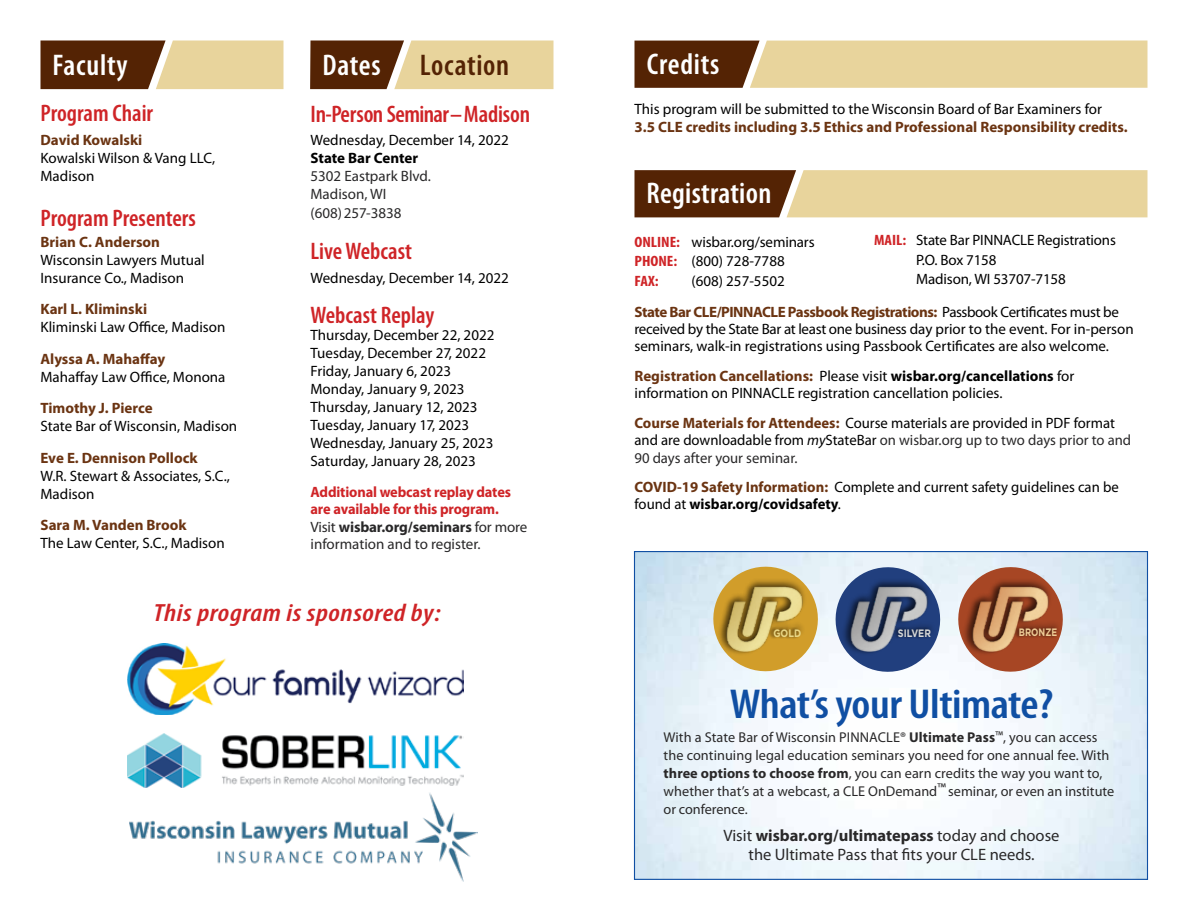
<style>
.page{position:relative;width:1188px;height:918px;background:#fff}
.page>*{position:absolute;margin:0;border:0;box-sizing:border-box;transform-origin:0 0}
.t1{font:600 condensed 42px "Myriad Pro";letter-spacing:-.01em;color:#104fa3;scale:1.1 1}
.t2{font:600 condensed 30px "Myriad Pro";letter-spacing:.015em;color:#fff}
.t3{font:600 condensed 30px "Myriad Pro";letter-spacing:.025em;color:#542304}
.t4{font:italic 600 condensed 24.9px "Myriad Pro";letter-spacing:.02em;color:#cf2427;scale:1.16 1}
.t5{font:600 condensed 24px "Myriad Pro";color:#cf2427}
.t6{font:16.5px/19.5px "Myriad Pro";color:#292829;text-align:center}
.t7{font:15px/18px "Myriad Pro";color:#000}
.t8{font:700 15px "Myriad Pro";color:#6b3412}
.t9{font:700 15px/17.4px "Myriad Pro";letter-spacing:-.01em;color:#cf2427;scale:.96 1}
.t10{font:700 15px/31.2px "Myriad Pro";letter-spacing:-.03em;color:#6b3412}
.t11{font:15px/18.3px "Myriad Pro";color:#292829}
.t12{font:700 15px "Myriad Pro";letter-spacing:-.005em;color:#000}
.t13{font:14.25px/18px "Myriad Pro";letter-spacing:.005em;color:#292829}
.t14{font:700 10.8px "Gotham";color:#d6d7d6;scale:.85 1}
.t15{font:700 10.8px "Gotham";color:#eecc96;scale:.8 1}
.t16{font:700 10.8px "Gotham";color:#ead786;scale:.85 1}
.s1{font-weight:400;color:#292829}
.s2{color:#292829}
.s3{font-weight:700;font-stretch:condensed;color:#cf2427}
.s4{font-weight:400;color:#000}
.s5{font-weight:700;color:#6b3412}
.s6{font-weight:700}
.s7{font-style:italic}
</style>
<div class="page">
<svg style="left:41px;top:40px;width:243px;height:49px;background:#a38258"></svg>
<svg style="left:310px;top:40px;width:244px;height:49px;background:#b5986b"></svg>
<img style="left:127px;top:644px;width:336px;height:71px">
<img style="left:127px;top:734px;width:336px;height:54px">
<img style="left:129px;top:792px;width:348px;height:90px">
<svg style="left:706px;top:559px;width:364px;height:120px"></svg>
<div style="left:717px;top:581px;width:85px;height:75px;background:#000;opacity:.5"></div>
<img style="left:723px;top:574px;width:83px;height:90px">
<div style="left:769px;top:627px;width:31px;height:13px;background:#000;opacity:.5"></div>
<div style="left:846px;top:578px;width:90px;height:75px;background:#000;opacity:.4"></div>
<div style="left:841px;top:581px;width:86px;height:75px;background:#000;opacity:.5"></div>
<img style="left:847px;top:574px;width:84px;height:90px">
<div style="left:893px;top:627px;width:37px;height:13px;background:#000;opacity:.5"></div>
<div style="left:967px;top:578px;width:95px;height:75px;background:#000;opacity:.4"></div>
<div style="left:962px;top:581px;width:86px;height:75px;background:#000;opacity:.5"></div>
<img style="left:969px;top:574px;width:83px;height:90px">
<div style="left:1014px;top:626px;width:43px;height:13px;background:#000;opacity:.5"></div>
<svg style="left:635px;top:41px;width:512px;height:47px;background:#c6ac7b"></svg>
<svg style="left:634px;top:170px;width:513px;height:47px;background:#bca070"></svg>
<h2 class="t2" style="left:52px;top:46px;width:77px">Faculty</h2>
<h3 class="t5" style="left:40px;top:98px;width:114px">Program Chair</h3>
<p class="t8" style="left:40px;top:131px;width:103px">David Kowalski</p>
<p class="t7" style="left:40px;top:149px;width:176px">Kowalski Wilson &amp; Vang LLC,<br>Madison</p>
<h3 class="t5" style="left:40px;top:204px;width:157px">Program Presenters</h3>
<p class="t8" style="left:40px;top:232px;width:121px">Brian C. Anderson</p>
<p class="t7" style="left:40px;top:250px;width:166px">Wisconsin Lawyers Mutual<br>Insurance Co., Madison</p>
<p class="t8" style="left:40px;top:299px;width:108px">Karl L. Kliminski</p>
<p class="t7" style="left:40px;top:318px;width:186px">Kliminski Law Office, Madison</p>
<p class="t8" style="left:40px;top:349px;width:126px">Alyssa A. Mahaffay</p>
<p class="t7" style="left:40px;top:367px;width:186px">Mahaffay Law Office, Monona</p>
<p class="t8" style="left:40px;top:398px;width:114px">Timothy J. Pierce</p>
<p class="t7" style="left:40px;top:417px;width:198px">State Bar of Wisconsin, Madison</p>
<p class="t8" style="left:40px;top:448px;width:159px">Eve E. Dennison Pollock</p>
<p class="t7" style="left:40px;top:466px;width:191px">W.R. Stewart &amp; Associates, S.C.,<br>Madison</p>
<p class="t8" style="left:40px;top:515px;width:148px">Sara M. Vanden Brook</p>
<p class="t7" style="left:40px;top:534px;width:186px">The Law Center, S.C., Madison</p>
<h2 class="t2" style="left:322px;top:46px;width:60px">Dates</h2>
<h2 class="t3" style="left:420px;top:46px;width:91px">Location</h2>
<h3 class="t5" style="left:310px;top:100px;width:221px">In-Person Seminar – Madison</h3>
<p class="t7" style="left:310px;top:131px;width:200px">Wednesday, December 14, 2022</p>
<p class="t12" style="left:310px;top:149px;width:109px">State Bar Center</p>
<p class="t11" style="left:310px;top:167px;width:122px">5302 Eastpark Blvd.<br>Madison, WI<br>(608) 257-3838</p>
<h3 class="t5" style="left:310px;top:236px;width:103px">Live Webcast</h3>
<p class="t7" style="left:310px;top:268px;width:200px">Wednesday, December 14, 2022</p>
<h3 class="t5" style="left:310px;top:300px;width:125px">Webcast Replay</h3>
<p class="t7" style="left:310px;top:326px;width:185px">Thursday, December 22, 2022<br>Tuesday, December 27, 2022<br>Friday, January 6, 2023<br>Monday, January 9, 2023<br>Thursday, January 12, 2023<br>Tuesday, January 17, 2023<br>Wednesday, January 25, 2023<br>Saturday, January 28, 2023</p>
<p class="t9" style="left:310px;top:483px;width:227px">Additional webcast replay dates are available for this program.<br><span class="s1">Visit</span> <span class="s2">wisbar.org/seminars</span> <span class="s1">for more information and to register.</span></p>
<h3 class="t4" style="left:154px;top:598px;width:249px">This program is sponsored by:</h3>
<h2 class="t2" style="left:647px;top:46px;width:74px">Credits</h2>
<p class="t7" style="left:634px;top:100px;width:469px">This program will be submitted to the Wisconsin Board of Bar Examiners for</p>
<p class="t8" style="left:634px;top:117px;width:495px">3.5 CLE credits including 3.5 Ethics and Professional Responsibility credits.</p>
<h2 class="t2" style="left:646px;top:174px;width:126px">Registration</h2>
<p class="t7" style="left:634px;top:232px;width:182px;line-height:19.5px"><span class="s3">ONLINE:</span> wisbar.org/seminars<br><span class="s3">PHONE:</span> (800) 728-7788<br><span class="s3">FAX:</span></p>
<p class="t7" style="left:916px;top:230px;width:201px;line-height:19.5px;text-indent:-42px"><span class="s3">MAIL:</span> State Bar PINNACLE Registrations<br>P.O. Box 7158<br>Madison, WI 53707-7158</p>
<p class="t10" style="left:634px;top:265px;width:486px;text-indent:57px"><span class="s4">(608) 257-5502<br></span>State Bar CLE/PINNACLE Passbook Registrations: <span class="s4">Passbook Certificates must be</span></p>
<p class="t7" style="left:634px;top:320px;width:501px;line-height:17.2px">received by the State Bar at least one business day prior to the event. For in-person seminars, walk-in registrations using Passbook Certificates are also welcome.</p>
<p class="t7" style="left:634px;top:367px;width:441px;line-height:17.2px"><span class="s5">Registration Cancellations:</span> Please visit <span class="s6">wisbar.org/cancellations</span> for information on PINNACLE registration cancellation policies.</p>
<p class="t7" style="left:634px;top:414px;width:498px;line-height:17.2px"><span class="s5">Course Materials for Attendees:</span> Course materials are provided in PDF format and are downloadable from <span class="s7">my</span>StateBar <span class="s2">on wisbar.org up to two days prior to and<br>90 days after your seminar.</span></p>
<p class="t7" style="left:634px;top:478px;width:486px;line-height:17.2px"><span class="s5">COVID-19 Safety Information:</span> Complete and current safety guidelines can be found at <span class="s6">wisbar.org/covidsafety</span>.</p>
<p class="t16" style="left:773px;top:627px;width:34px">GOLD</p>
<p class="t14" style="left:898px;top:627px;width:40px">SILVER</p>
<p class="t15" style="left:1019px;top:626px;width:49px">BRONZE</p>
<h1 class="t1" style="left:730px;top:678px;width:296px">What’s your Ultimate?</h1>
<p class="t13" style="left:664px;top:728px;width:452px">With a State Bar of Wisconsin PINNACLE® <span class="s6">Ultimate Pass</span>™, you can access the continuing legal education seminars you need for one annual fee. With <span class="s6">three options to choose from</span>, you can earn credits the way you want to, whether that’s at a webcast, a CLE OnDemand™ seminar, or even an institute or conference.</p>
<p class="t6" style="left:724px;top:825px;width:337px">Visit <span class="s6">wisbar.org/ultimatepass</span> today and choose the Ultimate Pass that fits your CLE needs.</p>
</div>
